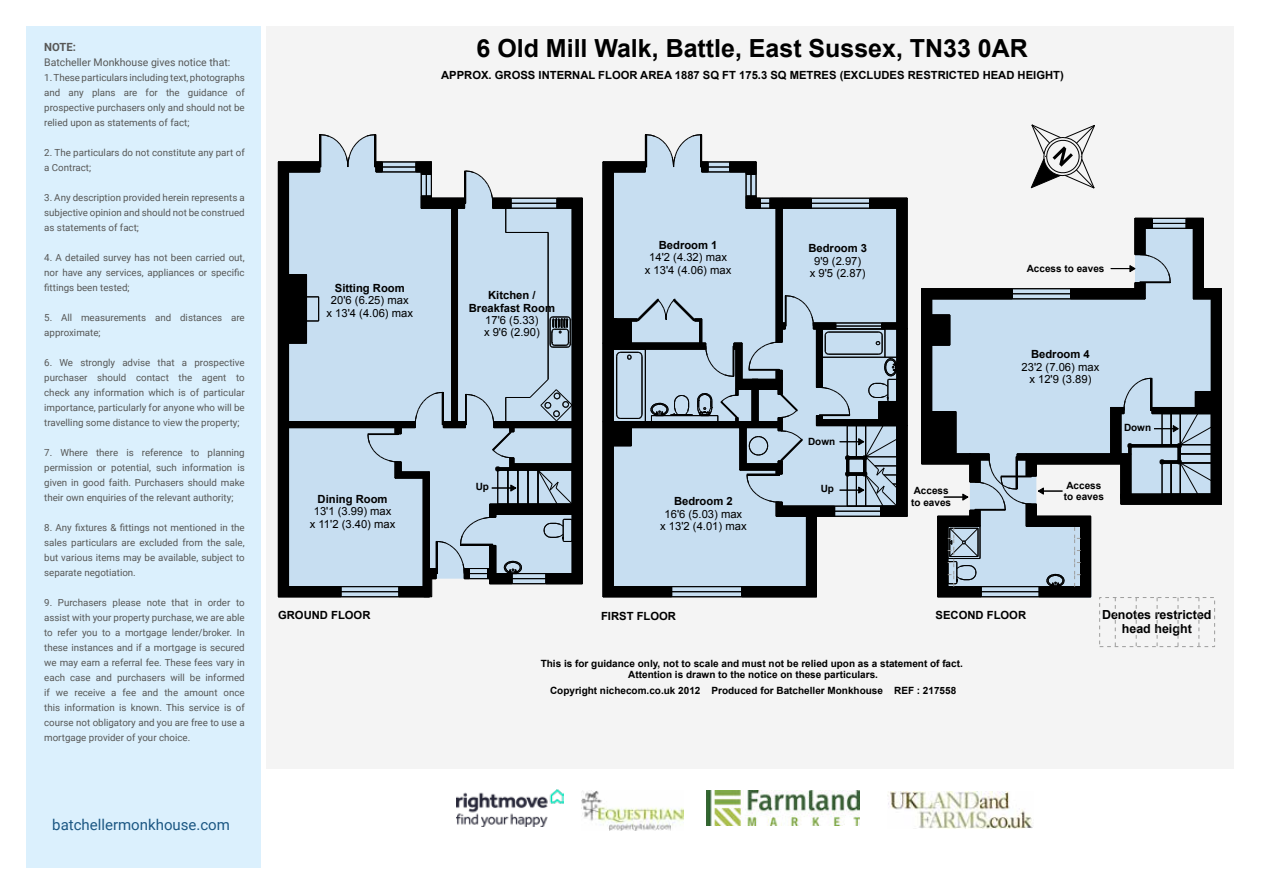
<style>
.page{position:relative;width:1263px;height:893px;background:#fff}
.page>*{position:absolute;margin:0;border:0;box-sizing:border-box;transform-origin:0 0}
.t1{font:700 24.9px "Arial";color:#000}
.t2{font:15px "Roboto";color:#1b5783}
.t3{font:700 12.45px/13.8px "Arial";color:#000;text-align:center}
.t4{font:700 11.25px/12.5px "Arial";color:#000;text-align:center}
.t5{font:11.25px/12.5px "Arial";color:#000;text-align:center}
.t6{font:700 11.25px "Roboto";color:#575756}
.t7{font:10.5px "Roboto";color:#575756}
.t8{font:700 10.05px/11.2px "Arial";color:#000}
.t9{font:9.75px/15px "Roboto";color:#575756;text-align:justify}
</style>
<div class="page">
<div style="left:26px;top:26px;width:235px;height:842px;background:#dbf0fd"></div>
<div style="left:267px;top:26px;width:966px;height:742px;background:#f4f4f4"></div>
<svg style="left:1031px;top:125px;width:64px;height:63px"></svg>
<svg style="left:278px;top:134px;width:305px;height:464px;background:#a9bac7"></svg>
<svg style="left:921px;top:218px;width:301px;height:429px"></svg>
<svg style="left:602px;top:134px;width:306px;height:463px;background:#a8b8c5"></svg>
<div style="left:424px;top:573px;width:8px;height:24px;background:#000;border:1px solid #000"></div>
<img style="left:581px;top:790px;width:102px;height:40px">
<img style="left:457px;top:790px;width:107px;height:36px">
<img style="left:887px;top:791px;width:146px;height:37px">
<img style="left:707px;top:791px;width:152px;height:34px">
<p class="t6" style="left:44px;top:42px;width:33px">NOTE:</p>
<p class="t7" style="left:44px;top:57px;width:188px">Batcheller Monkhouse gives notice that:</p>
<p class="t9" style="left:44px;top:71px;width:202px">1. These particulars including text, photographs and any plans are for the guidance of prospective purchasers only and should not be relied upon as statements of fact;</p>
<p class="t9" style="left:44px;top:146px;width:202px">2. The particulars do not constitute any part of a Contract;</p>
<p class="t9" style="left:44px;top:191px;width:202px">3. Any description provided herein represents a subjective opinion and should not be construed as statements of fact;</p>
<p class="t9" style="left:44px;top:251px;width:202px">4. A detailed survey has not been carried out, nor have any services, appliances or specific fittings been tested;</p>
<p class="t9" style="left:44px;top:311px;width:202px">5. All measurements and distances are approximate;</p>
<p class="t9" style="left:44px;top:356px;width:202px">6. We strongly advise that a prospective purchaser should contact the agent to check any information which is of particular importance, particularly for anyone who will be travelling some distance to view the property;</p>
<p class="t9" style="left:44px;top:446px;width:202px">7. Where there is reference to planning permission or potential, such information is given in good faith. Purchasers should make their own enquiries of the relevant authority;</p>
<p class="t9" style="left:44px;top:519px;width:202px">8. Any fixtures &amp; fittings not mentioned in the sales particulars are excluded from the sale, but various items may be available, subject to separate negotiation.</p>
<p class="t9" style="left:44px;top:595px;width:202px">9. Purchasers please note that in order to assist with your property purchase, we are able to refer you to a mortgage lender/broker. In these instances and if a mortgage is secured we may earn a referral fee. These fees vary in each case and purchasers will be informed if we receive a fee and the amount once this information is known. This service is of course not obligatory and you are free to use a mortgage provider of your choice.</p>
<h2 class="t2" style="left:52px;top:818px;width:179px">batchellermonkhouse.com</h2>
<h1 class="t1" style="left:476px;top:39px;width:553px">6 Old Mill Walk, Battle, East Sussex, TN33 0AR</h1>
<p class="t4" style="left:441px;top:70px;width:624px">APPROX. GROSS INTERNAL FLOOR AREA 1887 SQ FT 175.3 SQ METRES (EXCLUDES RESTRICTED HEAD HEIGHT)</p>
<p class="t4" style="left:335px;top:282px;width:71px">Sitting Room</p>
<p class="t5" style="left:327px;top:295px;width:88px">20'6 (6.25) max<br>x 13'4 (4.06) max</p>
<p class="t4" style="left:469px;top:290px;width:88px">Kitchen /<br>Breakfast Room</p>
<p class="t5" style="left:484px;top:315px;width:57px;text-align:left">17'6 (5.33) x 9'6 (2.90)</p>
<p class="t4" style="left:318px;top:493px;width:71px">Dining Room</p>
<p class="t5" style="left:310px;top:506px;width:87px">13'1 (3.99) max x 11'2 (3.40) max</p>
<p class="t8" style="left:476px;top:482px;width:15px">Up</p>
<p class="t4" style="left:659px;top:240px;width:60px">Bedroom 1</p>
<p class="t5" style="left:645px;top:252px;width:88px">14'2 (4.32) max<br>x 13'4 (4.06) max</p>
<p class="t4" style="left:674px;top:496px;width:60px">Bedroom 2</p>
<p class="t5" style="left:660px;top:509px;width:88px">16'6 (5.03) max<br>x 13'2 (4.01) max</p>
<p class="t4" style="left:808px;top:243px;width:60px">Bedroom 3</p>
<p class="t5" style="left:810px;top:256px;width:57px">9'9 (2.97)<br>x 9'5 (2.87)</p>
<p class="t8" style="left:808px;top:436px;width:29px">Down</p>
<p class="t8" style="left:821px;top:484px;width:15px">Up</p>
<p class="t8" style="left:1027px;top:264px;width:79px">Access to eaves</p>
<p class="t4" style="left:1031px;top:349px;width:60px">Bedroom 4</p>
<p class="t5" style="left:1021px;top:362px;width:79px">23'2 (7.06) max x 12'9 (3.89)</p>
<p class="t8" style="left:911px;top:486px;width:41px">Access to eaves</p>
<p class="t8" style="left:1064px;top:480px;width:41px">Access to eaves</p>
<p class="t8" style="left:1124px;top:423px;width:29px">Down</p>
<p class="t4" style="left:278px;top:610px;width:94px">GROUND FLOOR</p>
<p class="t4" style="left:601px;top:611px;width:76px">FIRST FLOOR</p>
<p class="t4" style="left:935px;top:610px;width:92px">SECOND FLOOR</p>
<p class="t8" style="left:541px;top:659px;width:424px;text-align:center">This is for guidance only, not to scale and must not be relied upon as a statement of fact.<br>Attention is drawn to the notice on these particulars.</p>
<p class="t8" style="left:550px;top:686px;width:408px">Copyright nichecom.co.uk 2012 Produced for Batcheller Monkhouse REF : 217558</p>
<p class="t3" style="left:1102px;top:609px;width:111px">Denotes restricted head height</p>
</div>
